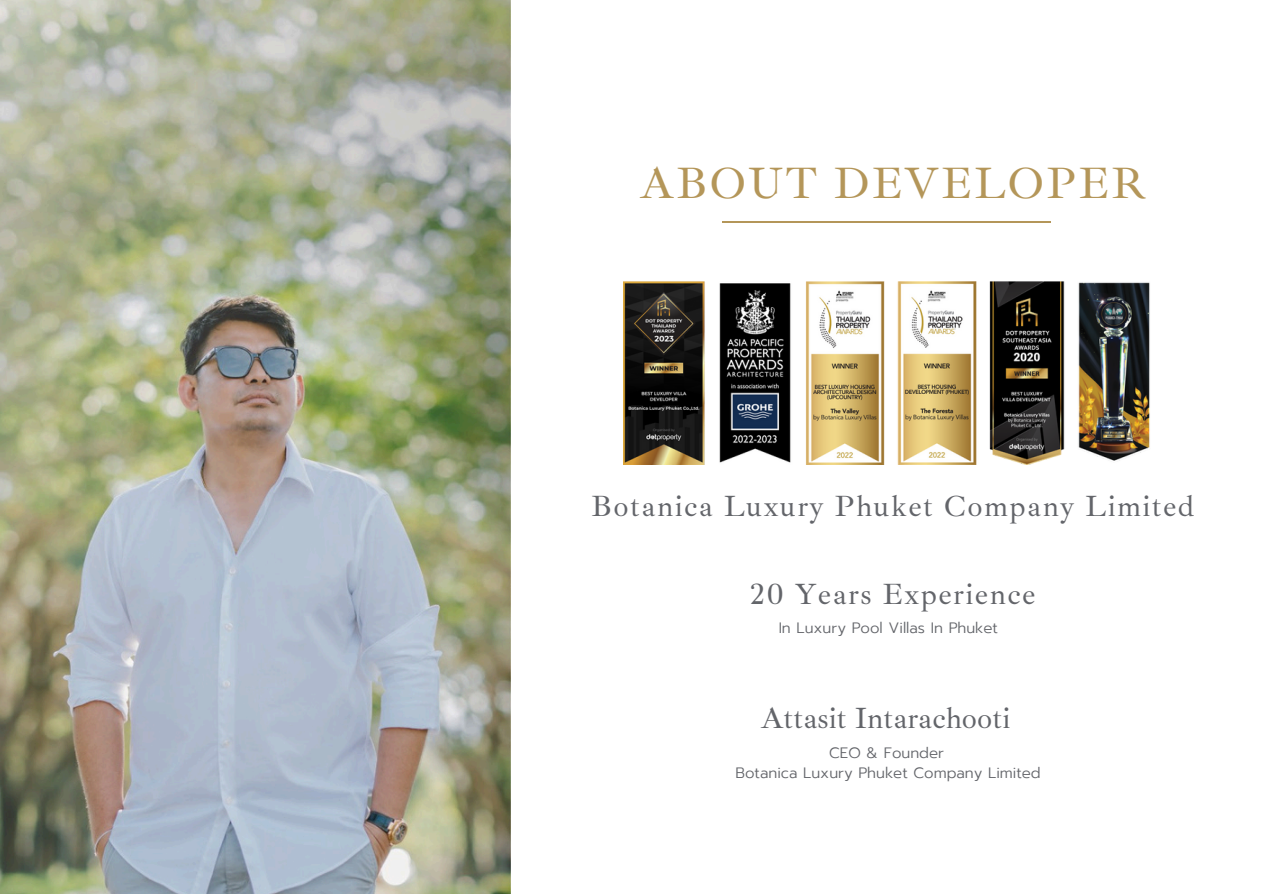
<style>
.page{position:relative;width:1263px;height:894px;background:#fff}
.page>*{position:absolute;margin:0;border:0;box-sizing:border-box;transform-origin:0 0}
.t1{font:45px "Ibarra Real Nova";letter-spacing:.05em;color:#b49659}
.t2{font:30px "Ibarra Real Nova";letter-spacing:.045em;color:#63656a}
.t3{font:30px "Ibarra Real Nova";color:#63656a}
.t4{font:300 15px "Prompt";color:#63656a}
</style>
<div class="page">
<img style="left:0;top:0;width:510px;height:893px">
<hr style="left:722px;top:221px;width:329px;height:2px;background:#b49659">
<img style="left:624px;top:281px;width:526px;height:183px">
<p class="t1" style="left:640px;top:155px;width:508px">ABOUT DEVELOPER</p>
<p class="t2" style="left:591px;top:487px;width:605px">Botanica Luxury Phuket Company Limited</p>
<h2 class="t2" style="left:750px;top:575px;width:287px">20 Years Experience</h2>
<h2 class="t4" style="left:779px;top:616px;width:221px">In Luxury Pool Villas In Phuket</h2>
<h1 class="t3" style="left:761px;top:699px;width:251px">Attasit Intarachooti</h1>
<p class="t4" style="left:829px;top:741px;width:116px">CEO &amp; Founder</p>
<h2 class="t4" style="left:735px;top:761px;width:307px">Botanica Luxury Phuket Company Limited</h2>
</div>
